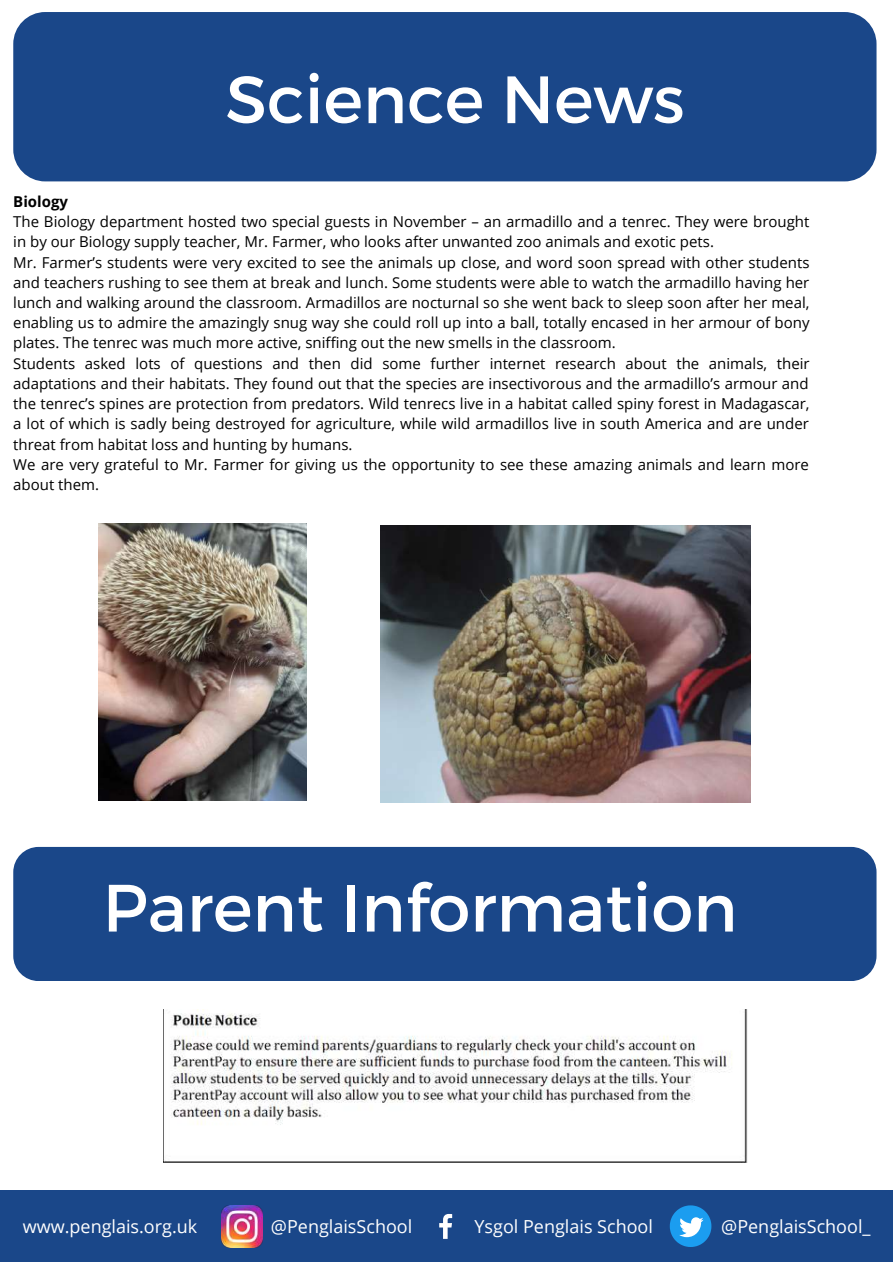
<style>
.page{position:relative;width:893px;height:1264px;background:#fff}
.page>*{position:absolute;margin:0;border:0;box-sizing:border-box;transform-origin:0 0}
.t1{font:66.75px "Montserrat";color:#fff}
.t2{font:18px "Open Sans";color:#fff}
.t3{font:15px/20.2px "Open Sans";color:#000}
.t4{font:700 15px "Open Sans";color:#000}
</style>
<div class="page">
<div style="left:0;top:1190px;width:892px;height:72px;background:#1a4789"></div>
<svg style="left:439px;top:1214px;width:14px;height:25px"></svg>
<svg style="left:669px;top:1205px;width:42px;height:41px"></svg>
<img style="left:221px;top:1205px;width:42px;height:41px">
<div style="left:13px;top:12px;width:863px;height:169px;background:#1a4789;border-radius:32px"></div>
<img style="left:99px;top:523px;width:207px;height:277px">
<img style="left:380px;top:526px;width:370px;height:276px">
<img style="left:163px;top:1009px;width:585px;height:153px">
<div style="left:13px;top:847px;width:863px;height:134px;background:#1a4789;border-radius:25px"></div>
<h1 class="t1" style="left:225px;top:56px;width:460px">Science News</h1>
<p class="t4" style="left:13px;top:191px;width:56px">Biology</p>
<p class="t3" style="left:13px;top:211px;width:797px">The Biology department hosted two special guests in November – an armadillo and a tenrec. They were brought in by our Biology supply teacher, Mr. Farmer, who looks after unwanted zoo animals and exotic pets.<br>Mr. Farmer’s students were very excited to see the animals up close, and word soon spread with other students and teachers rushing to see them at break and lunch. Some students were able to watch the armadillo having her lunch and walking around the classroom. Armadillos are nocturnal so she went back to sleep soon after her meal, enabling us to admire the amazingly snug way she could roll up into a ball, totally encased in her armour of bony plates. The tenrec was much more active, sniffing out the new smells in the classroom.<br>Students asked lots of questions and then did some further internet research about the animals, their adaptations and their habitats. They found out that the species are insectivorous and the armadillo’s armour and the tenrec’s spines are protection from predators. Wild tenrecs live in a habitat called spiny forest in Madagascar, a lot of which is sadly being destroyed for agriculture, while wild armadillos live in south America and are under threat from habitat loss and hunting by humans.<br>We are very grateful to Mr. Farmer for giving us the opportunity to see these amazing animals and learn more about them.</p>
<h1 class="t1" style="left:103px;top:864px;width:636px">Parent Information</h1>
<p class="t2" style="left:23px;top:1213px;width:176px">www.penglais.org.uk</p>
<p class="t2" style="left:271px;top:1213px;width:143px">@PenglaisSchool</p>
<p class="t2" style="left:474px;top:1213px;width:180px">Ysgol Penglais School</p>
<p class="t2" style="left:721px;top:1213px;width:151px">@PenglaisSchool_</p>
</div>
